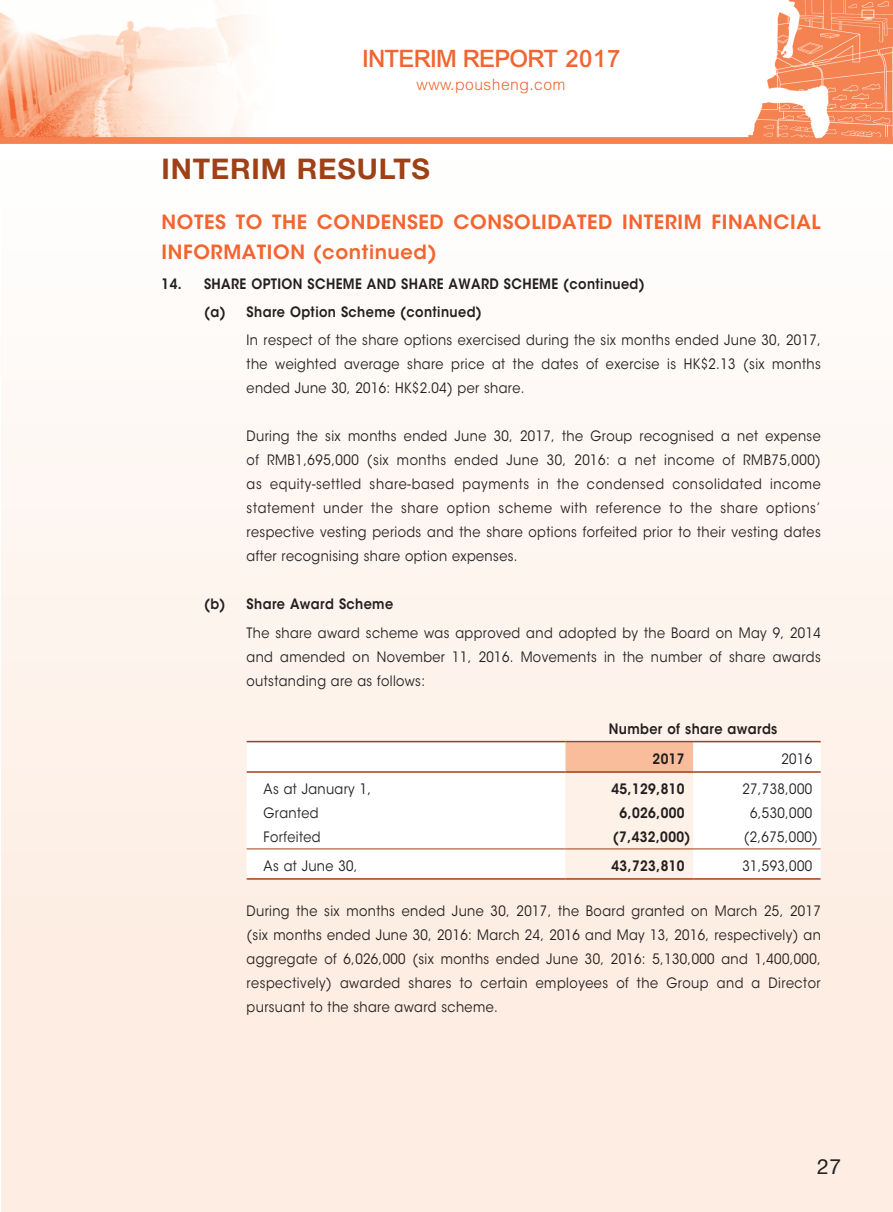
<style>
.page{position:relative;width:893px;height:1212px;background:#fff}
.page>*{position:absolute;margin:0;border:0;box-sizing:border-box;transform-origin:0 0}
.t1{font:700 28.5px "Helvetica Neue LT Std";letter-spacing:.03em;color:#9f4118}
.t2{font:500 24px "Arial MT Std";letter-spacing:-.03em;color:#f26430}
.t3{font:21px "Helvetica Neue LT Std";color:#231f20}
.t4{font:600 19.5px/30px "ITC Avant Garde Std";letter-spacing:.03em;color:#f26430}
.t5{font:300 15.75px "Arial MT Std";letter-spacing:.03em;color:#f26430}
.t6{font:14.25px/24px "ITC Avant Garde Std";letter-spacing:.03em;color:#231f20;text-align:justify;scale:.9 1}
.t7{font:600 14.25px/28.2px "ITC Avant Garde Std";letter-spacing:.03em;color:#231f20;scale:.9 1}
</style>
<div class="page">
<img style="left:1px;top:0;width:892px;height:1212px">
<div style="left:2px;top:148px;width:891px;height:1064px;background:linear-gradient(to bottom,#fefefd,#fdeadd)"></div>
<svg style="left:247px;top:742px;width:574px;height:136px"></svg>
<svg style="left:566px;top:742px;width:127px;height:136px;background:#fce4d6"></svg>
<hr style="left:247px;top:741px;width:319px;height:1px;background:#9f4118">
<hr style="left:566px;top:741px;width:127px;height:1px;background:#9f4118">
<hr style="left:693px;top:741px;width:128px;height:1px;background:#9f4118">
<hr style="left:247px;top:771px;width:319px;height:2px;background:#9f4118">
<hr style="left:566px;top:771px;width:127px;height:2px;background:#9f4118">
<hr style="left:693px;top:771px;width:128px;height:2px;background:#9f4118">
<hr style="left:247px;top:848px;width:319px;height:1px;background:#9f4118">
<hr style="left:566px;top:848px;width:127px;height:1px;background:#9f4118">
<hr style="left:693px;top:848px;width:128px;height:1px;background:#9f4118">
<hr style="left:247px;top:878px;width:319px;height:2px;background:#9f4118">
<hr style="left:566px;top:878px;width:127px;height:2px;background:#9f4118">
<hr style="left:693px;top:878px;width:128px;height:2px;background:#9f4118">
<h2 class="t2" style="left:362px;top:45px;width:260px">INTERIM REPORT 2017</h2>
<p class="t5" style="left:417px;top:76px;width:151px">www.pousheng.com</p>
<h1 class="t1" style="left:162px;top:151px;width:270px">INTERIM RESULTS</h1>
<h3 class="t4" style="left:162px;top:207px;width:660px">NOTES TO THE CONDENSED CONSOLIDATED INTERIM FINANCIAL<br>INFORMATION (continued)</h3>
<p class="t7" style="left:204px;top:269px;width:491px;text-indent:-43px">14. SHARE OPTION SCHEME AND SHARE AWARD SCHEME (continued) (a) Share Option Scheme (continued)</p>
<p class="t6" style="left:247px;top:328px;width:640px">In respect of the share options exercised during the six months ended June 30, 2017, the weighted average share price at the dates of exercise is HK$2.13 (six months ended June 30, 2016: HK$2.04) per share.</p>
<p class="t6" style="left:247px;top:424px;width:640px">During the six months ended June 30, 2017, the Group recognised a net expense of RMB1,695,000 (six months ended June 30, 2016: a net income of RMB75,000) as equity-settled share-based payments in the condensed consolidated income statement under the share option scheme with reference to the share options’ respective vesting periods and the share options forfeited prior to their vesting dates after recognising share option expenses.</p>
<p class="t7" style="left:204px;top:590px;width:212px">(b) Share Award Scheme</p>
<p class="t6" style="left:247px;top:620px;width:639px">The share award scheme was approved and adopted by the Board on May 9, 2014 and amended on November 11, 2016. Movements in the number of share awards outstanding are as follows:</p>
<p class="t7" style="left:653px;top:713px;width:140px;line-height:30.5px;text-indent:-44px">Number of share awards<br>2017</p>
<p class="t6" style="left:781px;top:747px;width:36px">2016</p>
<p class="t6" style="left:264px;top:777px;width:121px">As at January 1,</p>
<p class="t7" style="left:612px;top:775px;width:83px">45,129,810</p>
<p class="t6" style="left:742px;top:777px;width:79px">27,738,000</p>
<p class="t6" style="left:264px;top:801px;width:63px">Granted</p>
<p class="t7" style="left:620px;top:799px;width:74px">6,026,000</p>
<p class="t6" style="left:750px;top:801px;width:70px">6,530,000</p>
<p class="t6" style="left:264px;top:825px;width:65px">Forfeited</p>
<p class="t7" style="left:613px;top:823px;width:88px">(7,432,000)</p>
<p class="t6" style="left:744px;top:825px;width:84px">(2,675,000)</p>
<p class="t6" style="left:264px;top:854px;width:106px">As at June 30,</p>
<p class="t7" style="left:612px;top:851px;width:83px">43,723,810</p>
<p class="t6" style="left:742px;top:854px;width:79px">31,593,000</p>
<p class="t6" style="left:247px;top:898px;width:639px">During the six months ended June 30, 2017, the Board granted on March 25, 2017 (six months ended June 30, 2016: March 24, 2016 and May 13, 2016, respectively) an aggregate of 6,026,000 (six months ended June 30, 2016: 5,130,000 and 1,400,000, respectively) awarded shares to certain employees of the Group and a Director pursuant to the share award scheme.</p>
<h3 class="t3" style="left:817px;top:1154px;width:25px">27</h3>
</div>
